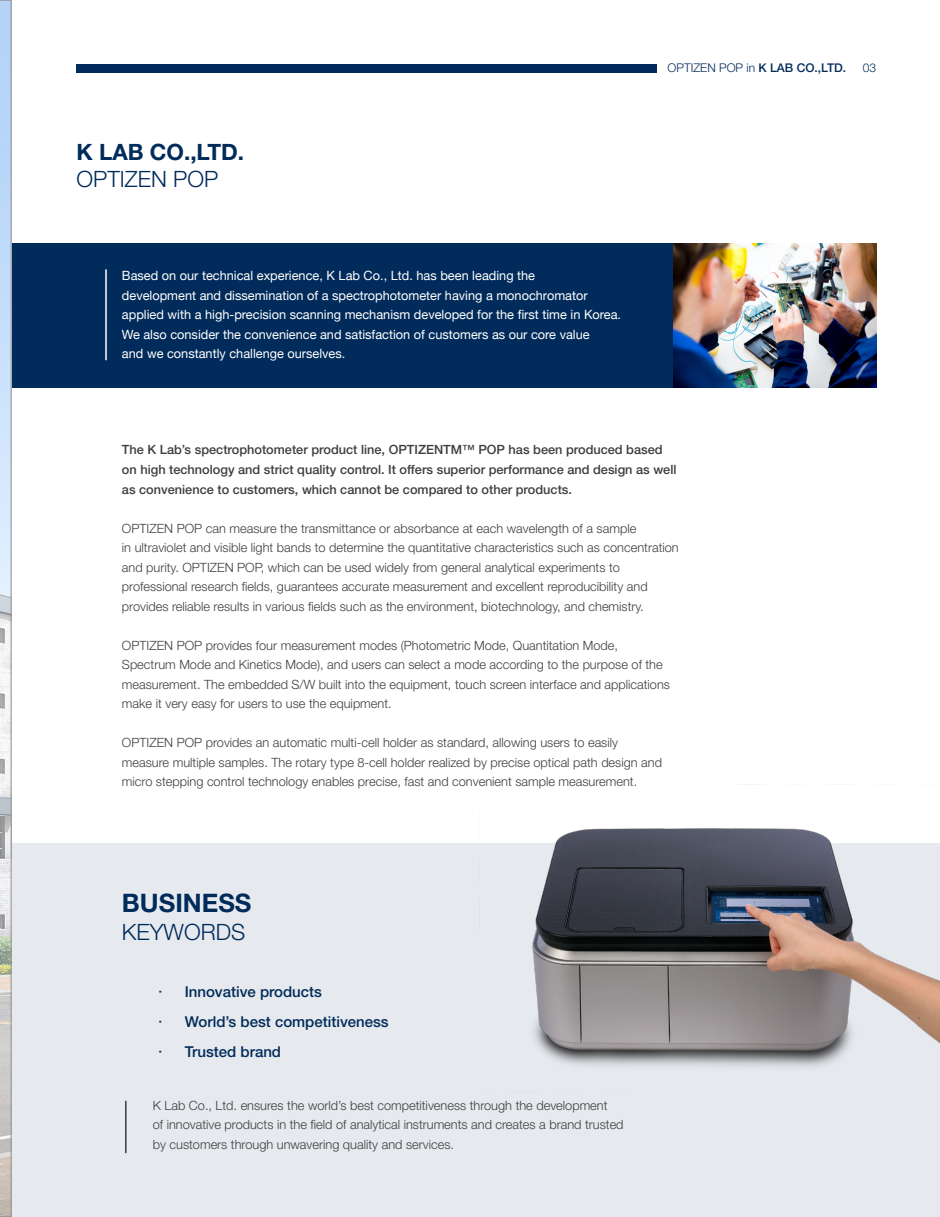
<style>
.page{position:relative;width:940px;height:1217px;background:#fff}
.page>*{position:absolute;margin:0;border:0;box-sizing:border-box;transform-origin:0 0}
.t1{font:700 25.5px "Helvetica Neue LT Std";color:#002b5a}
.t2{font:300 22.5px "Helvetica Neue LT Std";color:#002b5a}
.t3{font:700 22.5px "Helvetica Neue LT Std";color:#002b5a}
.t4{font:500 15px "Helvetica Neue LT Std";color:#002b5a}
.t5{font:15px "Yoon Gothic Std 760";color:#002b5a}
.t6{font:300 12.75px "Helvetica Neue LT Std";color:#3e3e3f}
.t7{font:12.75px "Helvetica Neue";color:#fff}
.t8{font:500 12.75px "Helvetica Neue LT Std";color:#3e3e3f}
.t9{font:300 12px "Helvetica Neue LT Std";color:#002b5a}
.s1{font-weight:500}
</style>
<div class="page">
<svg style="left:0;top:0;width:11px;height:1216px;background:#cbd6e3"></svg>
<div style="left:77px;top:64px;width:580px;height:8px;background:#002b5a"></div>
<div style="left:13px;top:843px;width:927px;height:373px;background:#e6e9ee"></div>
<div style="left:13px;top:243px;width:660px;height:144px;background:#002b5a"></div>
<hr style="left:105px;top:269px;width:2px;height:91px;background:#fff">
<hr style="left:125px;top:1100px;width:2px;height:52px;background:#3e3e3f">
<img style="left:673px;top:244px;width:203px;height:143px">
<img style="left:532px;top:784px;width:408px;height:283px">
<p class="t3" style="left:77px;top:138px;width:169px">K LAB CO.,LTD.</p>
<p class="t2" style="left:77px;top:166px;width:143px">OPTIZEN POP</p>
<p class="t7" style="left:122px;top:266px;width:415px">Based on our technical experience, K Lab Co., Ltd. has been leading the</p>
<p class="t7" style="left:122px;top:286px;width:467px">development and dissemination of a spectrophotometer having a monochromator</p>
<p class="t7" style="left:122px;top:305px;width:501px">applied with a high-precision scanning mechanism developed for the first time in Korea.</p>
<p class="t7" style="left:122px;top:325px;width:469px">We also consider the convenience and satisfaction of customers as our core value</p>
<p class="t7" style="left:122px;top:344px;width:225px">and we constantly challenge ourselves.</p>
<p class="t9" style="left:667px;top:60px;width:180px">OPTIZEN POP in <span class="s1">K LAB CO.,LTD.</span></p>
<p class="t9" style="left:863px;top:60px;width:15px">03</p>
<p class="t8" style="left:122px;top:442px;width:542px">The K Lab’s spectrophotometer product line, OPTIZENTM™ POP has been produced based</p>
<p class="t8" style="left:122px;top:461px;width:556px">on high technology and strict quality control. It offers superior performance and design as well</p>
<p class="t8" style="left:122px;top:481px;width:451px">as convenience to customers, which cannot be compared to other products.</p>
<p class="t6" style="left:122px;top:520px;width:516px">OPTIZEN POP can measure the transmittance or absorbance at each wavelength of a sample</p>
<p class="t6" style="left:122px;top:539px;width:558px">in ultraviolet and visible light bands to determine the quantitative characteristics such as concentration</p>
<p class="t6" style="left:122px;top:559px;width:499px">and purity. OPTIZEN POP, which can be used widely from general analytical experiments to</p>
<p class="t6" style="left:122px;top:578px;width:527px">professional research fields, guarantees accurate measurement and excellent reproducibility and</p>
<p class="t6" style="left:122px;top:598px;width:523px">provides reliable results in various fields such as the environment, biotechnology, and chemistry.</p>
<p class="t6" style="left:122px;top:637px;width:497px">OPTIZEN POP provides four measurement modes (Photometric Mode, Quantitation Mode,</p>
<p class="t6" style="left:122px;top:656px;width:542px">Spectrum Mode and Kinetics Mode), and users can select a mode according to the purpose of the</p>
<p class="t6" style="left:122px;top:676px;width:549px">measurement. The embedded S/W built into the equipment, touch screen interface and applications</p>
<p class="t6" style="left:122px;top:695px;width:271px">make it very easy for users to use the equipment.</p>
<p class="t6" style="left:122px;top:734px;width:497px">OPTIZEN POP provides an automatic multi-cell holder as standard, allowing users to easily</p>
<p class="t6" style="left:122px;top:754px;width:541px">measure multiple samples. The rotary type 8-cell holder realized by precise optical path design and</p>
<p class="t6" style="left:122px;top:773px;width:517px">micro stepping control technology enables precise, fast and convenient sample measurement.</p>
<p class="t1" style="left:122px;top:886px;width:131px">BUSINESS</p>
<p class="t2" style="left:122px;top:917px;width:125px">KEYWORDS</p>
<p class="t5" style="left:157px;top:981px;width:9px">·</p>
<p class="t5" style="left:157px;top:1011px;width:9px">·</p>
<p class="t5" style="left:157px;top:1041px;width:9px">·</p>
<p class="t4" style="left:185px;top:982px;width:139px">Innovative products</p>
<p class="t4" style="left:185px;top:1012px;width:205px">World’s best competitiveness</p>
<p class="t4" style="left:185px;top:1042px;width:98px">Trusted brand</p>
<p class="t6" style="left:153px;top:1097px;width:456px">K Lab Co., Ltd. ensures the world’s best competitiveness through the development</p>
<p class="t6" style="left:153px;top:1116px;width:472px">of innovative products in the field of analytical instruments and creates a brand trusted</p>
<p class="t6" style="left:153px;top:1136px;width:303px">by customers through unwavering quality and services.</p>
</div>
